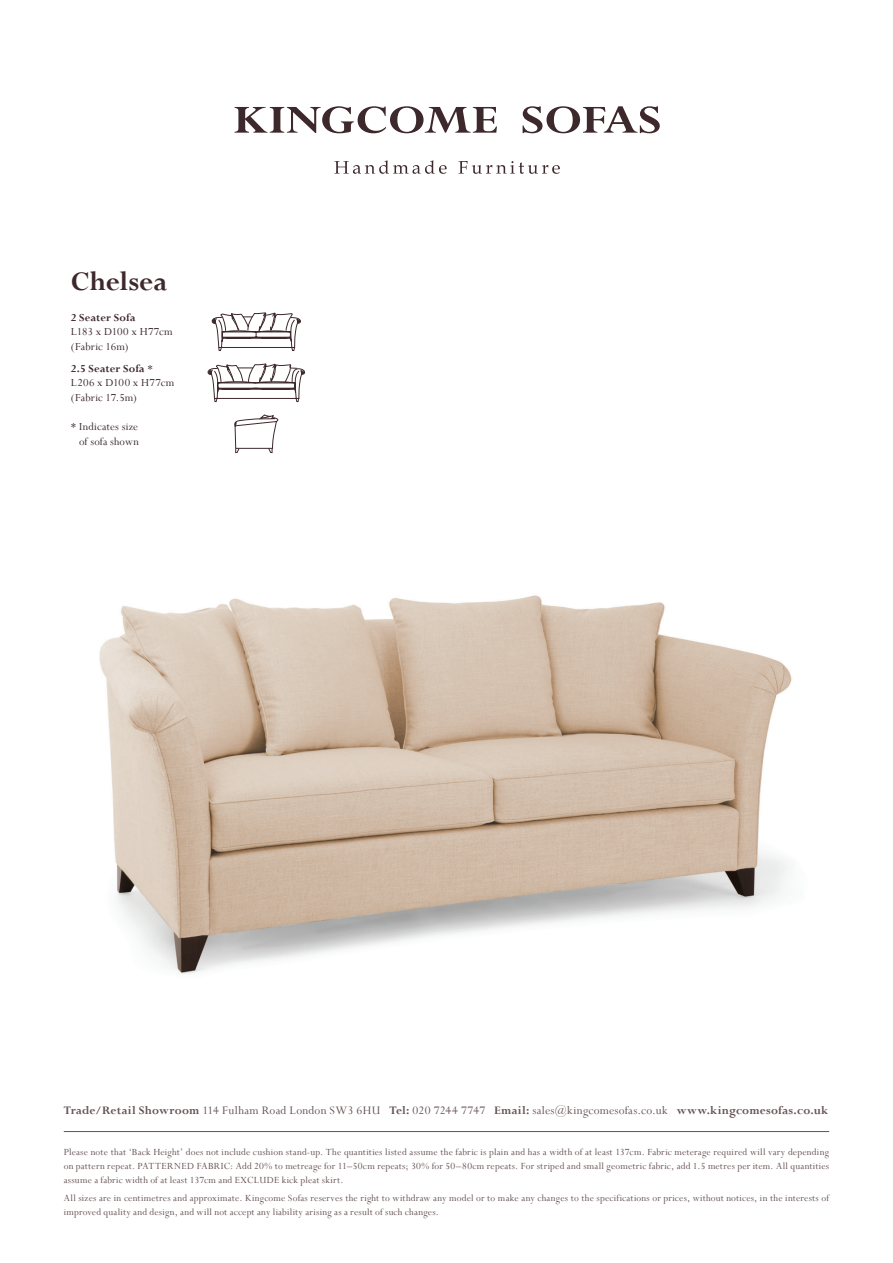
<style>
.page{position:relative;width:893px;height:1263px;background:#fff}
.page>*{position:absolute;margin:0;border:0;box-sizing:border-box;transform-origin:0 0}
.t1{font:700 30px "Perpetua";color:#3d282c}
.t2{font:12.9px "Perpetua";letter-spacing:.02em;color:#675455}
.t3{font:12px/14.4px "Perpetua";letter-spacing:.015em;color:#3d282c}
.t4{font:700 12px "Perpetua";letter-spacing:.015em;color:#3d282c}
.t5{font:10.5px/14.2px "Perpetua";letter-spacing:.02em;color:#675455;text-align:justify}
.s1{font-weight:700}
</style>
<div class="page">
<img style="left:99px;top:595px;width:693px;height:379px">
<svg style="left:212px;top:312px;width:89px;height:39px"></svg>
<svg style="left:207px;top:363px;width:98px;height:39px"></svg>
<svg style="left:234px;top:415px;width:44px;height:38px"></svg>
<svg style="left:234px;top:106px;width:263px;height:27px"></svg>
<svg style="left:523px;top:106px;width:137px;height:27px"></svg>
<svg style="left:334px;top:160px;width:113px;height:14px"></svg>
<svg style="left:458px;top:161px;width:102px;height:13px"></svg>
<hr style="left:64px;top:1131px;width:765px;height:1px;background:#675455">
<h1 class="t1" style="left:71px;top:263px;width:98px">Chelsea</h1>
<p class="t4" style="left:71px;top:310px;width:66px">2 Seater Sofa</p>
<p class="t3" style="left:71px;top:325px;width:103px">L183 x D100 x H77cm (Fabric 16m)</p>
<p class="t3" style="left:71px;top:361px;width:105px"><span class="s1">2.5 Seater Sofa</span> *<br>L206 x D100 x H77cm (Fabric 17.5m)</p>
<p class="t3" style="left:71px;top:419px;width:70px;text-align:right">* Indicates size of sofa shown</p>
<p class="t2" style="left:64px;top:1102px;width:766px"><span class="s1">Trade/Retail Showroom</span> 114 Fulham Road London SW3 6HU <span class="s1">Tel:</span> 020 7244 7747 <span class="s1">Email:</span> sales@kingcomesofas.co.uk <span class="s1">www.kingcomesofas.co.uk</span></p>
<p class="t5" style="left:64px;top:1144px;width:767px">Please note that ‘Back Height’ does not include cushion stand-up. The quantities listed assume the fabric is plain and has a width of at least 137cm. Fabric meterage required will vary depending on pattern repeat. PATTERNED FABRIC: Add 20% to metreage for 11–50cm repeats; 30% for 50–80cm repeats. For striped and small geometric fabric, add 1.5 metres per item. All quantities assume a fabric width of at least 137cm and EXCLUDE kick pleat skirt.</p>
<p class="t5" style="left:64px;top:1190px;width:767px">All sizes are in centimetres and approximate. Kingcome Sofas reserves the right to withdraw any model or to make any changes to the specifications or prices, without notices, in the interests of improved quality and design, and will not accept any liability arising as a result of such changes.</p>
</div>
